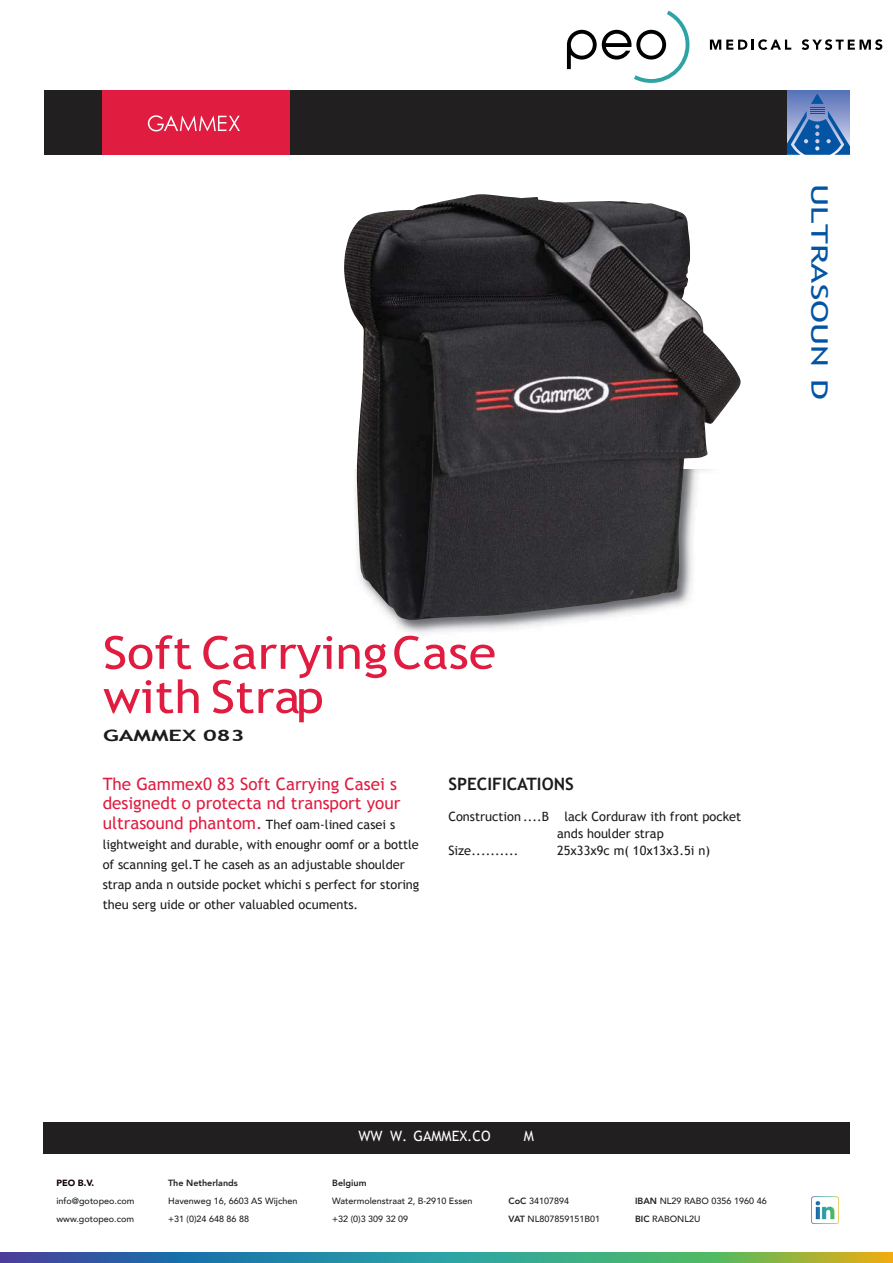
<style>
.page{position:relative;width:893px;height:1263px;background:#fff}
.page>*{position:absolute;margin:0;border:0;box-sizing:border-box;transform-origin:0 0}
.t1{font:45.6px/44.1px "Trebuchet MS";color:#e01c40;scale:1.1 1}
.t2{font:22.8px "Trebuchet MS";color:#0354a3;scale:1.5 1}
.t3{font:17.1px/20px "Trebuchet MS";color:#e01c40}
.t4{font:700 17.1px "Trebuchet MS";color:#1c1c1c}
.t5{font:700 15.6px "Trebuchet MS";color:#1c1c1c;scale:1.5 1}
.t6{font:14.25px "Trebuchet MS";color:#fff}
.t7{font:12.75px/20px "Trebuchet MS";color:#1c1c1c}
.t8{font:500 9px "Avenir";color:#231f20}
.t9{font:800 9px "Avenir";color:#231f20}
.t10{font:900 9px "Avenir";color:#110002}
.s1{font-size:17.1px;color:#e01c40}
.s2{font-weight:800}
</style>
<div class="page">
<svg style="left:710px;top:39px;width:81px;height:11px"></svg>
<svg style="left:802px;top:39px;width:80px;height:11px"></svg>
<svg style="left:567px;top:11px;width:122px;height:72px"></svg>
<img style="left:0;top:1252px;width:893px;height:11px">
<img style="left:811px;top:1196px;width:28px;height:28px">
<img style="left:786px;top:90px;width:64px;height:3px">
<svg style="left:786px;top:93px;width:64px;height:61px;background:#517cb9"></svg>
<div style="left:44px;top:90px;width:742px;height:64px;background:#211f1f"></div>
<div style="left:102px;top:90px;width:188px;height:64px;background:#e01c40"></div>
<svg style="left:148px;top:115px;width:92px;height:16px"></svg>
<div style="left:43px;top:1122px;width:807px;height:31px;background:#211f1f"></div>
<img style="left:393px;top:620px;width:193px;height:14px">
<img style="left:344px;top:196px;width:397px;height:424px">
<p class="t2" style="left:833px;top:184px;width:145px;rotate:90deg">ULTRASOUN D</p>
<p class="t1" style="left:103px;top:631px;width:359px">Soft CarryingCase with Strap</p>
<p class="t5" style="left:103px;top:726px;width:96px">GAMMEX 083</p>
<p class="t4" style="left:448px;top:773px;width:127px">SPECIFICATIONS</p>
<p class="t7" style="left:448px;top:806px;width:294px">Construction ....B lack Corduraw ith front pocket</p>
<p class="t7" style="left:557px;top:824px;width:108px">ands houlder strap</p>
<p class="t7" style="left:448px;top:841px;width:72px">Size..........</p>
<p class="t7" style="left:557px;top:841px;width:154px">25x33x9c m( 10x13x3.5i n)</p>
<p class="t3" style="left:103px;top:774px;width:299px">The Gammex0 83 Soft Carrying Casei s designedt o protecta nd transport your</p>
<p class="t7" style="left:103px;top:815px;width:318px"><span class="s1">ultrasound phantom.</span> Thef oam-lined casei s lightweight and durable, with enoughr oomf or a bottle of scanning gel.T he caseh as an adjustable shoulder strap anda n outside pocket whichi s perfect for storing theu serg uide or other valuabled ocuments.</p>
<p class="t10" style="left:56px;top:1175px;width:39px">PEO B.V.</p>
<p class="t8" style="left:56px;top:1193px;width:79px">info@gotopeo.com</p>
<p class="t8" style="left:56px;top:1211px;width:79px">www.gotopeo.com</p>
<p class="t9" style="left:168px;top:1176px;width:71px">The Netherlands</p>
<p class="t8" style="left:168px;top:1193px;width:131px">Havenweg 16, 6603 AS Wijchen</p>
<p class="t8" style="left:168px;top:1211px;width:83px">+31 (0)24 648 86 88</p>
<p class="t6" style="left:358px;top:1128px;width:134px">WW W. GAMMEX.CO</p>
<p class="t6" style="left:524px;top:1128px;width:12px">M</p>
<p class="t9" style="left:332px;top:1176px;width:36px">Belgium</p>
<p class="t8" style="left:332px;top:1193px;width:142px">Watermolenstraat 2, B-2910 Essen</p>
<p class="t8" style="left:332px;top:1211px;width:78px">+32 (0)3 309 32 09</p>
<p class="t8" style="left:509px;top:1193px;width:62px"><span class="s2">CoC</span> 34107894</p>
<p class="t8" style="left:509px;top:1211px;width:93px"><span class="s2">VAT</span> NL807859151B01</p>
<p class="t8" style="left:635px;top:1193px;width:133px"><span class="s2">IBAN</span> NL29 RABO 0356 1960 46</p>
<p class="t8" style="left:635px;top:1211px;width:67px"><span class="s2">BIC</span> RABONL2U</p>
</div>
